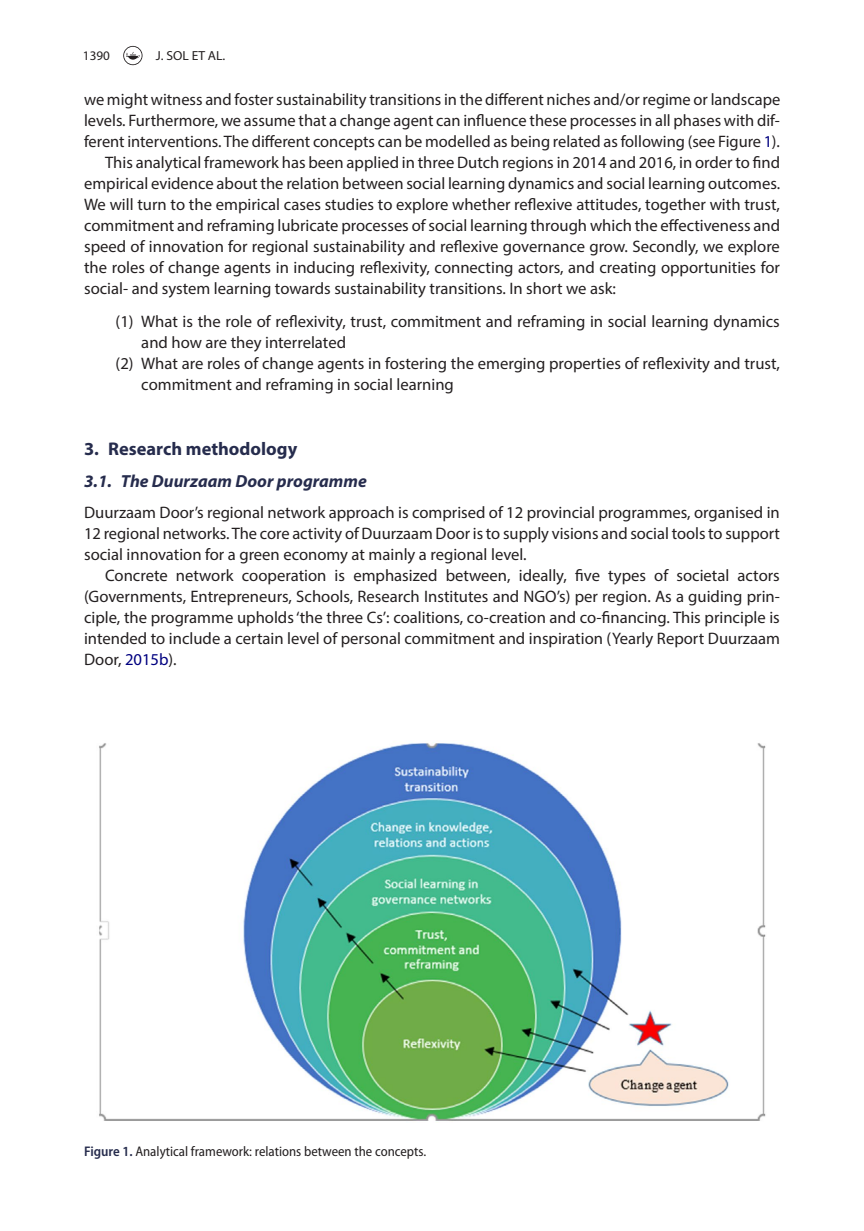
<style>
.page{position:relative;width:864px;height:1231px;background:#fff}
.page>*{position:absolute;margin:0;border:0;box-sizing:border-box;transform-origin:0 0}
.t1{font:700 18.38px "Myriad Pro";color:#262c4d}
.t2{font:italic 700 17.5px "Myriad Pro";color:#262c4d}
.t3{font:16.62px/21px "Myriad Pro";color:#231f20;text-align:justify}
.t4{font:semi-condensed 14px "Myriad Pro";color:#231f20}
.t5{font:13.12px "Myriad Pro";color:#231f20}
.s1{color:#000080}
.s2{font-weight:600;color:#262c4d}
</style>
<div class="page">
<img style="left:99px;top:743px;width:667px;height:378px">
<svg style="left:123px;top:46px;width:19px;height:19px"></svg>
<p class="t5" style="left:83px;top:47px;width:28px">1390</p>
<p class="t5" style="left:156px;top:47px;width:71px">J. SOL ET AL.</p>
<p class="t3" style="left:84px;top:89px;width:697px">we might witness and foster sustainability transitions in the different niches and/or regime or landscape</p>
<p class="t3" style="left:84px;top:110px;width:697px">levels. Furthermore, we assume that a change agent can influence these processes in all phases with dif-</p>
<p class="t3" style="left:84px;top:131px;width:697px">ferent interventions. The different concepts can be modelled as being related as following (see Figure <span class="s1">1</span>).</p>
<p class="t3" style="left:105px;top:152px;width:676px">This analytical framework has been applied in three Dutch regions in 2014 and 2016, in order to find</p>
<p class="t3" style="left:84px;top:173px;width:697px">empirical evidence about the relation between social learning dynamics and social learning outcomes.</p>
<p class="t3" style="left:84px;top:194px;width:697px">We will turn to the empirical cases studies to explore whether reflexive attitudes, together with trust,</p>
<p class="t3" style="left:84px;top:215px;width:697px">commitment and reframing lubricate processes of social learning through which the effectiveness and</p>
<p class="t3" style="left:84px;top:236px;width:697px">speed of innovation for regional sustainability and reflexive governance grow. Secondly, we explore</p>
<p class="t3" style="left:84px;top:257px;width:697px">the roles of change agents in inducing reflexivity, connecting actors, and creating opportunities for</p>
<p class="t3" style="left:84px;top:278px;width:533px">social- and system learning towards sustainability transitions. In short we ask:</p>
<p class="t3" style="left:116px;top:311px;width:665px">(1) What is the role of reflexivity, trust, commitment and reframing in social learning dynamics</p>
<p class="t3" style="left:141px;top:332px;width:206px">and how are they interrelated</p>
<p class="t3" style="left:116px;top:353px;width:665px">(2) What are roles of change agents in fostering the emerging properties of reflexivity and trust,</p>
<p class="t3" style="left:141px;top:374px;width:314px">commitment and reframing in social learning</p>
<p class="t1" style="left:84px;top:437px;width:215px">3. Research methodology</p>
<p class="t2" style="left:84px;top:469px;width:284px">3.1. The Duurzaam Door programme</p>
<p class="t3" style="left:84px;top:502px;width:697px">Duurzaam Door’s regional network approach is comprised of 12 provincial programmes, organised in 12 regional networks. The core activity of Duurzaam Door is to supply visions and social tools to support social innovation for a green economy at mainly a regional level.</p>
<p class="t3" style="left:84px;top:565px;width:697px;text-indent:21px">Concrete network cooperation is emphasized between, ideally, five types of societal actors (Governments, Entrepreneurs, Schools, Research Institutes and NGO’s) per region. As a guiding prin&shy;ciple, the programme upholds ‘the three Cs’: coalitions, co-creation and co-financing. This principle is intended to include a certain level of personal commitment and inspiration (Yearly Report Duurzaam Door, <span class="s1">2015b</span>).</p>
<p class="t4" style="left:84px;top:1143px;width:343px"><span class="s2">Figure 1.</span> Analytical framework: relations between the concepts.</p>
</div>
